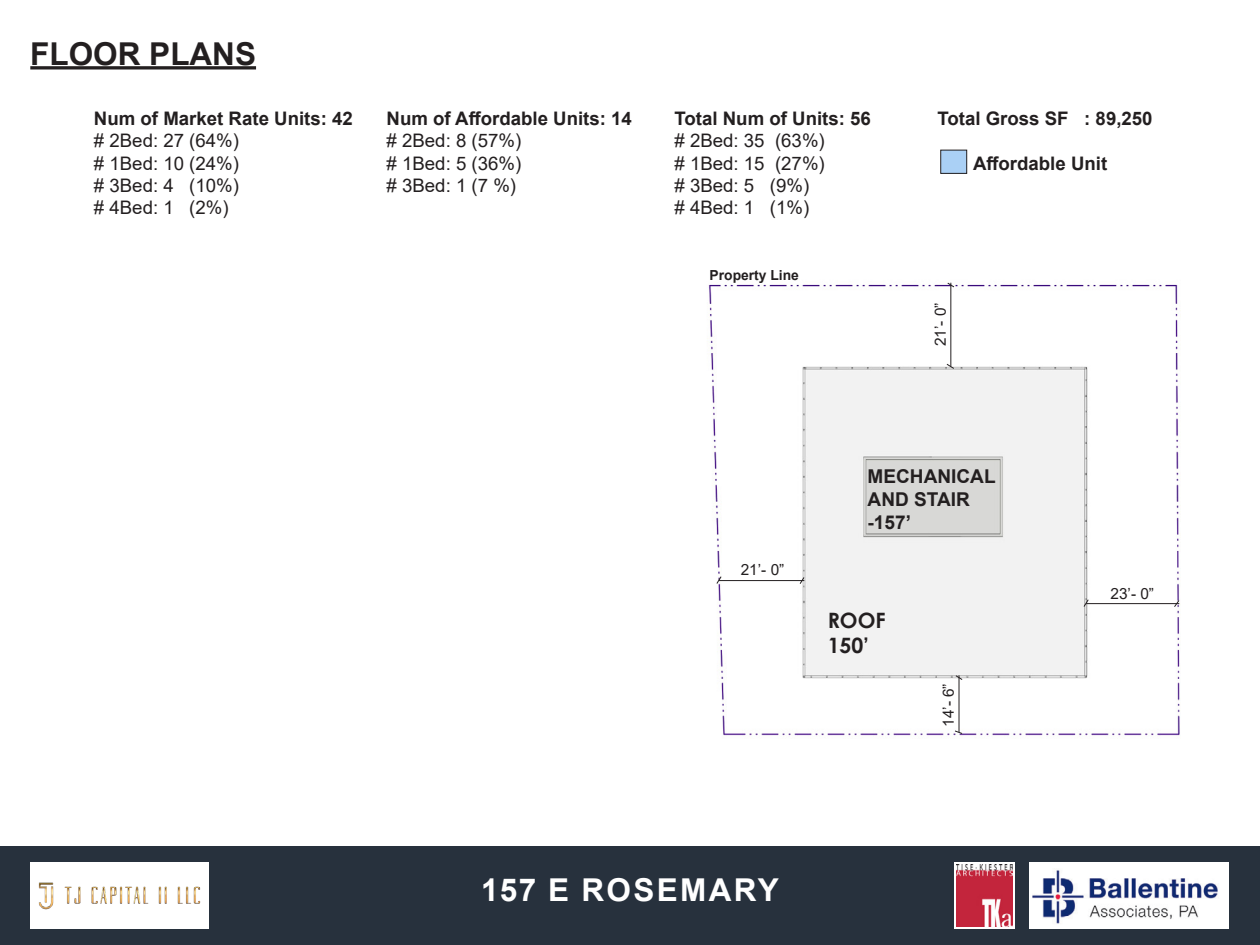
<style>
.page{position:relative;width:1260px;height:945px;background:#fff}
.page>*{position:absolute;margin:0;border:0;box-sizing:border-box;transform-origin:0 0}
.t1{font:700 31.5px "Arial";letter-spacing:.075em;color:#fff}
.t2{font:700 31.5px "Arial";color:#231f20}
.t3{font:700 21.18px "Century Gothic";color:#231f20}
.t4{font:700 19.07px "Arial";color:#231f20}
.t5{font:18.72px "Arial";color:#231f20}
.t6{font:700 18.72px "Arial";color:#231f20}
.t7{font:15.4px "Arial";color:#231f20}
.t8{font:700 13.83px "Arial";color:#231f20}
</style>
<div class="page">
<div style="left:0;top:847px;width:1260px;height:98px;background:#27313d"></div>
<svg style="left:954px;top:862px;width:61px;height:67px"></svg>
<div style="left:1029px;top:862px;width:199px;height:67px;background:#fff"></div>
<img style="left:957px;top:865px;width:56px;height:61px">
<img style="left:1032px;top:870px;width:186px;height:54px">
<img style="left:30px;top:862px;width:179px;height:67px">
<img style="left:708px;top:284px;width:473px;height:452px">
<svg style="left:30px;top:66px;width:226px;height:4px"></svg>
<div style="left:941px;top:150px;width:26px;height:23px;background:#aad0f5"></div>
<div style="left:940px;top:150px;width:27px;height:24px;border:1px solid #231f20"></div>
<hr style="left:950px;top:283px;width:1px;height:83px;background:#231f20">
<hr style="left:959px;top:675px;width:1px;height:57px;background:#231f20">
<hr style="left:719px;top:580px;width:85px;height:1px;background:#231f20">
<hr style="left:1086px;top:603px;width:93px;height:1px;background:#231f20">
<svg style="left:947px;top:282px;width:8px;height:6px"></svg>
<svg style="left:955px;top:675px;width:8px;height:6px"></svg>
<svg style="left:799px;top:576px;width:6px;height:9px"></svg>
<svg style="left:1173px;top:599px;width:7px;height:9px"></svg>
<svg style="left:946px;top:363px;width:9px;height:7px"></svg>
<svg style="left:954px;top:730px;width:9px;height:5px"></svg>
<svg style="left:716px;top:575px;width:6px;height:10px"></svg>
<svg style="left:1083px;top:598px;width:7px;height:10px"></svg>
<p class="t2" style="left:30px;top:31px;width:227px">FLOOR PLANS</p>
<p class="t6" style="left:94px;top:105px;width:260px">Num of Market Rate Units: 42</p>
<p class="t5" style="left:94px;top:128px;width:147px"># 2Bed: 27 (64%)</p>
<p class="t5" style="left:94px;top:150px;width:147px"># 1Bed: 10 (24%)</p>
<p class="t5" style="left:94px;top:173px;width:147px"># 3Bed: 4 (10%)</p>
<p class="t5" style="left:94px;top:195px;width:136px"># 4Bed: 1 (2%)</p>
<p class="t6" style="left:387px;top:105px;width:247px">Num of Affordable Units: 14</p>
<p class="t5" style="left:387px;top:128px;width:136px"># 2Bed: 8 (57%)</p>
<p class="t5" style="left:387px;top:150px;width:136px"># 1Bed: 5 (36%)</p>
<p class="t5" style="left:387px;top:173px;width:131px"># 3Bed: 1 (7 %)</p>
<p class="t6" style="left:675px;top:105px;width:198px">Total Num of Units: 56</p>
<p class="t5" style="left:675px;top:128px;width:152px"># 2Bed: 35 (63%)</p>
<p class="t5" style="left:675px;top:150px;width:152px"># 1Bed: 15 (27%)</p>
<p class="t5" style="left:675px;top:173px;width:136px"># 3Bed: 5 (9%)</p>
<p class="t5" style="left:675px;top:195px;width:136px"># 4Bed: 1 (1%)</p>
<p class="t8" style="left:710px;top:265px;width:91px">Property Line</p>
<p class="t6" style="left:937px;top:105px;width:217px">Total Gross SF : 89,250</p>
<p class="t6" style="left:973px;top:150px;width:136px">Affordable Unit</p>
<p class="t7" style="left:930px;top:346px;width:45px;rotate:-90deg">21’- 0”</p>
<p class="t7" style="left:741px;top:559px;width:45px">21’- 0”</p>
<p class="t4" style="left:868px;top:463px;width:130px">MECHANICAL</p>
<p class="t4" style="left:868px;top:486px;width:104px">AND STAIR</p>
<p class="t4" style="left:868px;top:509px;width:45px">-157’</p>
<p class="t3" style="left:828px;top:604px;width:60px">ROOF</p>
<p class="t3" style="left:828px;top:629px;width:43px">150’</p>
<p class="t7" style="left:938px;top:727px;width:45px;rotate:-90deg">14’- 6”</p>
<p class="t7" style="left:1110px;top:583px;width:45px">23’- 0”</p>
<h1 class="t1" style="left:481px;top:867px;width:299px">157 E ROSEMARY</h1>
</div>
